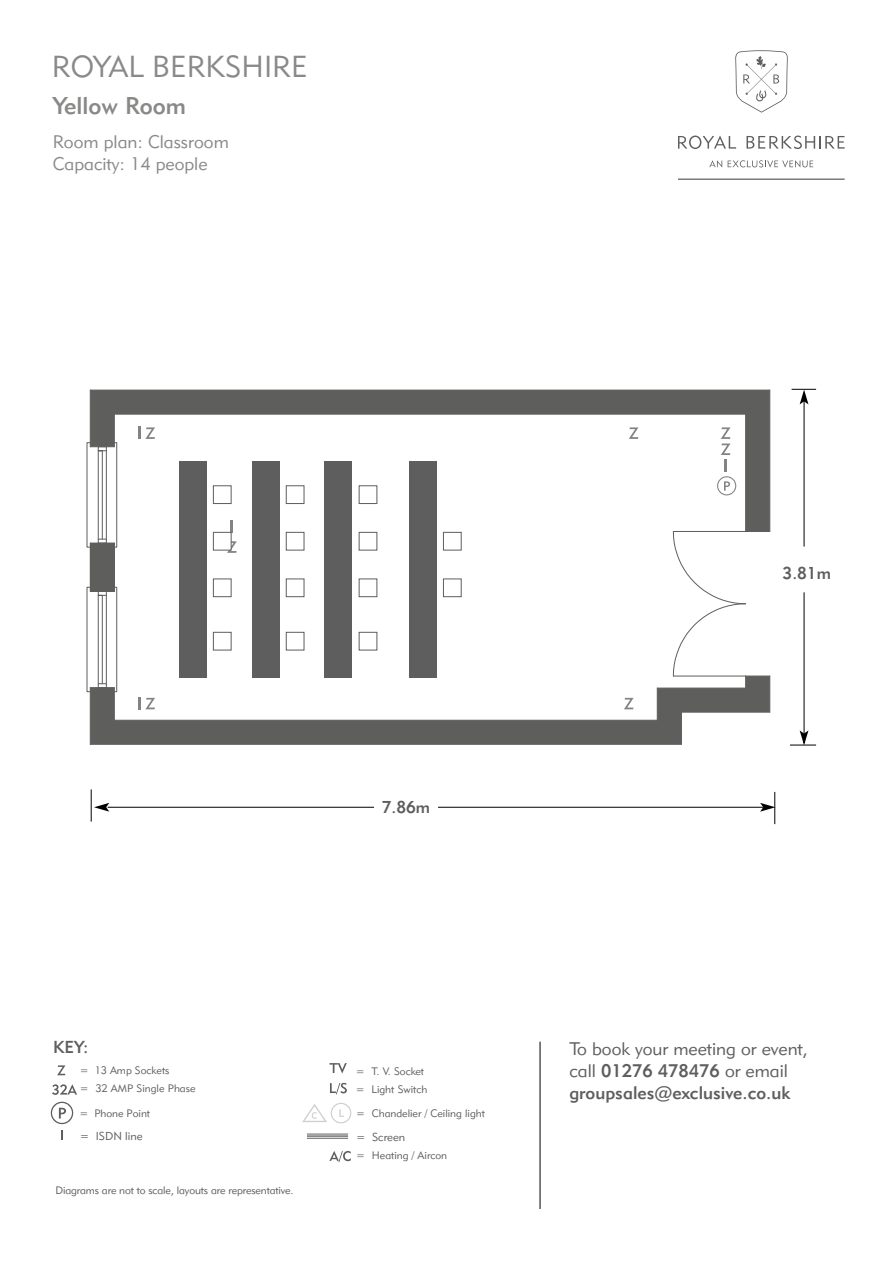
<style>
.page{position:relative;width:893px;height:1263px;background:#fff}
.page>*{position:absolute;margin:0;border:0;box-sizing:border-box;transform-origin:0 0}
.t1{font:30px "Geometric 415 BT Lite A";color:#898988}
.t2{font:24px "Geometric 415 BT Medium A";color:#898988}
.t3{font:18px/21.6px "Geometric 415 BT Lite A";color:#5f5e5e}
.t4{font:18px/21.6px "Geometric 415 BT Lite A";color:#898988}
.t5{font:18px "Geometric 415 BT Medium A";color:#5f5e5e}
.t6{font:17.1px "Geometric 415 BT Medium A";color:#5e5e5d}
.t7{font:16.95px "Geometric 415 BT Medium A";color:#5f5e5e}
.t8{font:11.4px "Geometric 415 BT Lite A";color:#5e5e5d}
.t9{font:10.65px "Geometric 415 BT Lite A";color:#5e5e5d}
.s1{font-family:"Geometric 415 BT Medium A"}
</style>
<div class="page">
<hr style="left:114px;top:543px;width:1px;height:48px;background:#5e5e5d">
<hr style="left:90px;top:744px;width:591px;height:1px;background:#5e5e5d">
<hr style="left:106px;top:595px;width:1px;height:89px;background:#5e5e5d">
<hr style="left:98px;top:595px;width:1px;height:89px;background:#5e5e5d">
<hr style="left:102px;top:595px;width:1px;height:89px;background:#5e5e5d">
<svg style="left:90px;top:591px;width:24px;height:4px"></svg>
<div style="left:114px;top:587px;width:3px;height:105px;border:1px solid #5e5e5d"></div>
<svg style="left:90px;top:539px;width:24px;height:4px"></svg>
<hr style="left:106px;top:451px;width:1px;height:88px;background:#5e5e5d">
<hr style="left:98px;top:451px;width:1px;height:88px;background:#5e5e5d">
<hr style="left:102px;top:451px;width:1px;height:88px;background:#5e5e5d">
<div style="left:114px;top:443px;width:3px;height:104px;border:1px solid #5e5e5d"></div>
<svg style="left:673px;top:531px;width:97px;height:145px"></svg>
<div style="left:90px;top:543px;width:24px;height:48px;background:#5e5e5d"></div>
<svg style="left:90px;top:676px;width:680px;height:68px"></svg>
<svg style="left:90px;top:390px;width:680px;height:141px"></svg>
<svg style="left:330px;top:1083px;width:17px;height:11px"></svg>
<svg style="left:329px;top:1063px;width:18px;height:10px"></svg>
<svg style="left:57px;top:1065px;width:8px;height:10px"></svg>
<svg style="left:61px;top:1130px;width:2px;height:10px"></svg>
<hr style="left:307px;top:1135px;width:41px;height:2px;background:#5e5e5d">
<hr style="left:307px;top:1134px;width:41px;height:1px;background:#5e5e5d">
<hr style="left:307px;top:1138px;width:41px;height:1px;background:#5e5e5d">
<svg style="left:52px;top:1084px;width:25px;height:11px"></svg>
<svg style="left:51px;top:1102px;width:22px;height:22px"></svg>
<svg style="left:329px;top:1151px;width:22px;height:11px"></svg>
<svg style="left:302px;top:1103px;width:49px;height:20px"></svg>
<svg style="left:709px;top:160px;width:13px;height:7px"></svg>
<svg style="left:728px;top:160px;width:85px;height:7px"></svg>
<svg style="left:678px;top:136px;width:58px;height:13px"></svg>
<svg style="left:746px;top:136px;width:99px;height:13px"></svg>
<svg style="left:735px;top:50px;width:53px;height:63px"></svg>
<hr style="left:678px;top:179px;width:167px;height:1px;background:#5f5e5e">
<hr style="left:540px;top:1042px;width:1px;height:167px;background:#000">
<hr style="left:91px;top:789px;width:1px;height:33px;background:#000">
<hr style="left:774px;top:792px;width:1px;height:32px;background:#000">
<hr style="left:108px;top:807px;width:292px;height:1px;background:#000">
<svg style="left:94px;top:803px;width:15px;height:9px"></svg>
<hr style="left:376px;top:807px;width:387px;height:1px;background:#000">
<svg style="left:760px;top:803px;width:15px;height:9px"></svg>
<div style="left:374px;top:795px;width:64px;height:23px;background:#fff"></div>
<hr style="left:804px;top:399px;width:1px;height:147px;background:#000">
<svg style="left:792px;top:389px;width:24px;height:15px"></svg>
<hr style="left:804px;top:592px;width:1px;height:151px;background:#000">
<svg style="left:790px;top:730px;width:26px;height:16px"></svg>
<svg style="left:231px;top:521px;width:2px;height:12px"></svg>
<svg style="left:139px;top:427px;width:16px;height:12px"></svg>
<svg style="left:139px;top:697px;width:16px;height:12px"></svg>
<svg style="left:629px;top:427px;width:9px;height:12px"></svg>
<svg style="left:227px;top:541px;width:10px;height:12px"></svg>
<svg style="left:624px;top:698px;width:10px;height:11px"></svg>
<svg style="left:717px;top:427px;width:19px;height:68px"></svg>
<div style="left:409px;top:461px;width:28px;height:217px;background:#5f5e5e"></div>
<div style="left:443px;top:578px;width:19px;height:19px;background:#fff;border:1px solid #5f5e5e"></div>
<div style="left:179px;top:461px;width:28px;height:217px;background:#5f5e5e"></div>
<div style="left:213px;top:485px;width:19px;height:19px;background:#fff;border:1px solid #5f5e5e"></div>
<div style="left:213px;top:578px;width:19px;height:19px;background:#fff;border:1px solid #5f5e5e"></div>
<div style="left:213px;top:632px;width:19px;height:18px;background:#fff;border:1px solid #5f5e5e"></div>
<div style="left:213px;top:532px;width:19px;height:18px;background:#fff;border:1px solid #5f5e5e"></div>
<div style="left:252px;top:461px;width:27px;height:217px;background:#5f5e5e"></div>
<div style="left:286px;top:485px;width:18px;height:19px;background:#fff;border:1px solid #5f5e5e"></div>
<div style="left:286px;top:578px;width:18px;height:19px;background:#fff;border:1px solid #5f5e5e"></div>
<div style="left:286px;top:632px;width:18px;height:18px;background:#fff;border:1px solid #5f5e5e"></div>
<div style="left:286px;top:532px;width:18px;height:18px;background:#fff;border:1px solid #5f5e5e"></div>
<div style="left:324px;top:461px;width:28px;height:217px;background:#5f5e5e"></div>
<div style="left:359px;top:485px;width:18px;height:19px;background:#fff;border:1px solid #5f5e5e"></div>
<div style="left:359px;top:578px;width:18px;height:19px;background:#fff;border:1px solid #5f5e5e"></div>
<div style="left:359px;top:632px;width:18px;height:18px;background:#fff;border:1px solid #5f5e5e"></div>
<div style="left:359px;top:532px;width:18px;height:18px;background:#fff;border:1px solid #5f5e5e"></div>
<div style="left:443px;top:532px;width:19px;height:18px;background:#fff;border:1px solid #5f5e5e"></div>
<h1 class="t1" style="left:52px;top:48px;width:257px">ROYAL BERKSHIRE</h1>
<h2 class="t2" style="left:53px;top:91px;width:135px">Yellow Room</h2>
<h3 class="t4" style="left:53px;top:131px;width:177px">Room plan: Classroom<br>Capacity: 14 people</h3>
<h3 class="t7" style="left:382px;top:797px;width:50px">7.86m</h3>
<h3 class="t7" style="left:783px;top:563px;width:50px">3.81m</h3>
<h3 class="t6" style="left:53px;top:1037px;width:37px">KEY:</h3>
<p class="t9" style="left:80px;top:1064px;width:91px">= 13 Amp Sockets</p>
<p class="t9" style="left:80px;top:1082px;width:117px">= 32 AMP Single Phase</p>
<p class="t9" style="left:79px;top:1106px;width:72px">= Phone Point</p>
<p class="t9" style="left:356px;top:1064px;width:70px">= T. V. Socket</p>
<p class="t9" style="left:356px;top:1083px;width:73px">= Light Switch</p>
<p class="t9" style="left:356px;top:1106px;width:130px">= Chandelier / Ceiling light</p>
<p class="t8" style="left:80px;top:1129px;width:64px">= ISDN line</p>
<p class="t8" style="left:356px;top:1130px;width:51px">= Screen</p>
<p class="t9" style="left:56px;top:1184px;width:240px">Diagrams are not to scale, layouts are representative.</p>
<p class="t9" style="left:356px;top:1148px;width:92px">= Heating / Aircon</p>
<h3 class="t3" style="left:569px;top:1038px;width:240px">To book your meeting or event, call <span class="s1">01276 478476</span> or email</h3>
<h3 class="t5" style="left:569px;top:1081px;width:222px">groupsales@exclusive.co.uk</h3>
</div>
